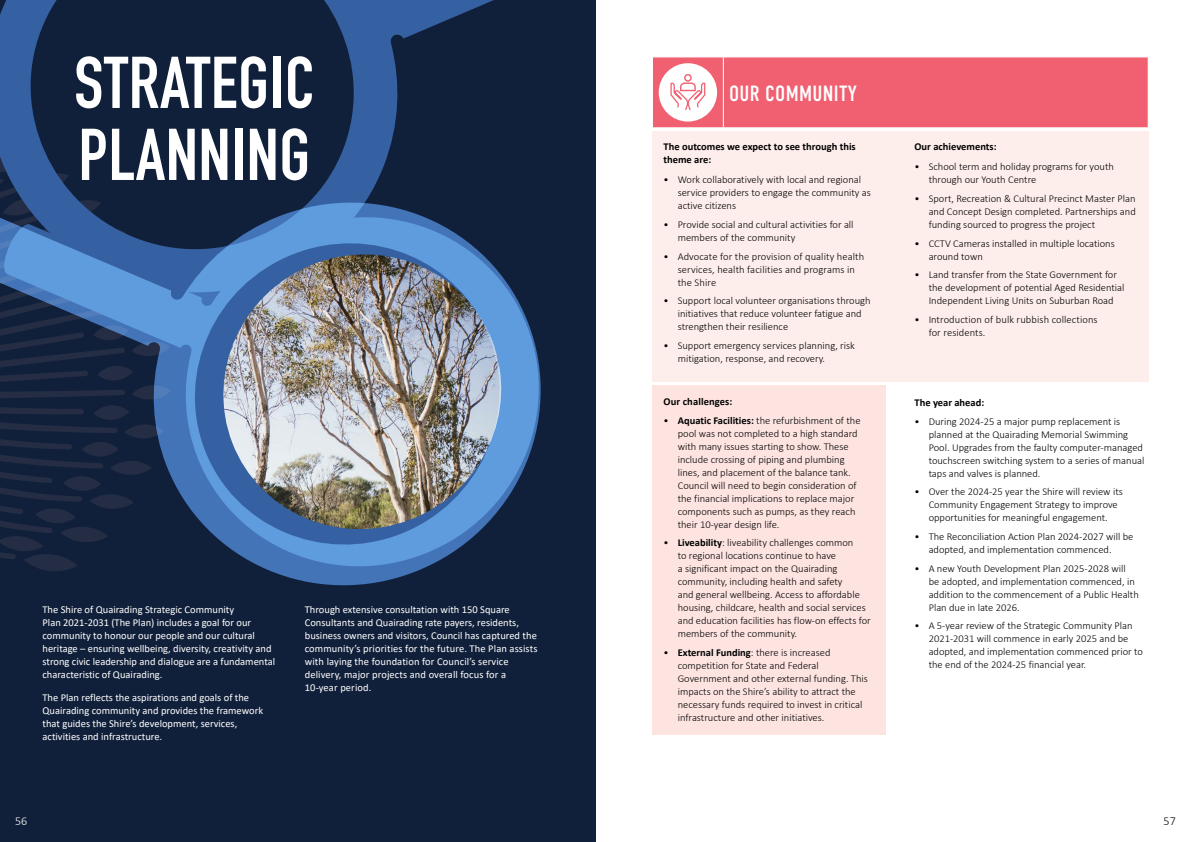
<style>
.page{position:relative;width:1191px;height:842px;background:#fff}
.page>*{position:absolute;margin:0;border:0;box-sizing:border-box;transform-origin:0 0}
.t1{font:72px/72px "DIN Engschrift LT Pro";letter-spacing:.01em;color:#fff}
.t2{font:22px "DIN Condensed";letter-spacing:.015em;color:#fff}
.t3{font:300 12px "Calibri";color:#fff}
.t4{font:300 12px "Calibri";color:#000}
.t5{font:300 10.5px/13px "Calibri";color:#000}
.t6{font:10.5px/13px "Calibri";color:#fff}
.t7{font:700 10.5px/13px "Calibri";color:#000}
.s1{font-weight:700}
</style>
<div class="page">
<div style="left:0;top:0;width:595px;height:842px;background:#11203a"></div>
<svg style="left:652px;top:57px;width:496px;height:71px;background:#f2707f"></svg>
<div style="left:652px;top:131px;width:496px;height:251px;background:#feeeeb"></div>
<svg style="left:0;top:0;width:596px;height:319px"></svg>
<div style="left:652px;top:386px;width:234px;height:349px;background:#fde4e1"></div>
<img style="left:0;top:177px;width:566px;height:409px">
<h1 class="t1" style="left:74px;top:47px;width:242px">STRATEGIC<br>PLANNING</h1>
<p class="t6" style="left:43px;top:602px;width:234px">The Shire of Quairading Strategic Community<br>Plan 2021-2031 (The Plan) includes a goal for our community to honour our people and our cultural heritage – ensuring wellbeing, diversity, creativity and strong civic leadership and dialogue are a fundamental characteristic of Quairading.</p>
<p class="t6" style="left:43px;top:690px;width:222px">The Plan reflects the aspirations and goals of the Quairading community and provides the framework that guides the Shire’s development, services, activities and infrastructure.</p>
<p class="t6" style="left:305px;top:602px;width:234px">Through extensive consultation with 150 Square Consultants and Quairading rate payers, residents, business owners and visitors, Council has captured the community’s priorities for the future. The Plan assists with laying the foundation for Council’s service delivery, major projects and overall focus for a 10-year period.</p>
<h2 class="t2" style="left:729px;top:81px;width:129px">OUR COMMUNITY</h2>
<p class="t7" style="left:663px;top:140px;width:194px">The outcomes we expect to see through this theme are:</p>
<p class="t5" style="left:677px;top:173px;width:195px;text-indent:-14px">• Work collaboratively with local and regional service providers to engage the community as active citizens</p>
<p class="t5" style="left:677px;top:218px;width:177px;text-indent:-14px">• Provide social and cultural activities for all members of the community</p>
<p class="t5" style="left:677px;top:250px;width:188px;text-indent:-14px">• Advocate for the provision of quality health services, health facilities and programs in the Shire</p>
<p class="t5" style="left:677px;top:294px;width:194px;text-indent:-14px">• Support local volunteer organisations through initiatives that reduce volunteer fatigue and strengthen their resilience</p>
<p class="t5" style="left:677px;top:339px;width:179px;text-indent:-14px">• Support emergency services planning, risk mitigation, response, and recovery.</p>
<p class="t7" style="left:663px;top:395px;width:70px">Our challenges:</p>
<p class="t5" style="left:677px;top:414px;width:184px;text-indent:-14px">• <span class="s1">Aquatic Facilities:</span> the refurbishment of the pool was not completed to a high standard with many issues starting to show. These include crossing of piping and plumbing lines, and placement of the balance tank.<br>Council will need to begin consideration of the financial implications to replace major components such as pumps, as they reach their 10-year design life.</p>
<p class="t5" style="left:677px;top:536px;width:194px;text-indent:-14px">• <span class="s1">Liveability</span>: liveability challenges common<br>to regional locations continue to have<br>a significant impact on the Quairading community, including health and safety<br>and general wellbeing. Access to affordable housing, childcare, health and social services and education facilities has flow-on effects for members of the community.</p>
<p class="t5" style="left:677px;top:646px;width:192px;text-indent:-14px">• <span class="s1">External Funding</span>: there is increased competition for State and Federal Government and other external funding. This impacts on the Shire’s ability to attract the necessary funds required to invest in critical infrastructure and other initiatives.</p>
<p class="t7" style="left:914px;top:140px;width:84px">Our achievements:</p>
<p class="t5" style="left:928px;top:160px;width:187px;text-indent:-14px">• School term and holiday programs for youth through our Youth Centre</p>
<p class="t5" style="left:928px;top:192px;width:209px;text-align:justify;text-indent:-14px">• Sport, Recreation &amp; Cultural Precinct Master Plan and Concept Design completed. Partnerships and funding sourced to progress the project</p>
<p class="t5" style="left:928px;top:237px;width:188px;text-indent:-14px">• CCTV Cameras installed in multiple locations around town</p>
<p class="t5" style="left:928px;top:268px;width:197px;text-indent:-14px">• Land transfer from the State Government for the development of potential Aged Residential<br>Independent Living Units on Suburban Road</p>
<p class="t5" style="left:928px;top:313px;width:170px;text-indent:-14px">• Introduction of bulk rubbish collections for residents.</p>
<p class="t7" style="left:914px;top:396px;width:71px">The year ahead:</p>
<p class="t5" style="left:928px;top:415px;width:217px;text-indent:-14px">• During 2024-25 a major pump replacement is planned at the Quairading Memorial Swimming Pool. Upgrades from the faulty computer-managed touchscreen switching system to a series of manual taps and valves is planned.</p>
<p class="t5" style="left:928px;top:485px;width:196px;text-indent:-14px">• Over the 2024-25 year the Shire will review its<br>Community Engagement Strategy to improve opportunities for meaningful engagement.</p>
<p class="t5" style="left:928px;top:530px;width:206px;text-indent:-14px">• The Reconciliation Action Plan 2024-2027 will be adopted, and implementation commenced.</p>
<p class="t5" style="left:928px;top:562px;width:212px;text-indent:-14px">• A new Youth Development Plan 2025-2028 will be adopted, and implementation commenced, in addition to the commencement of a Public Health Plan due in late 2026.</p>
<p class="t5" style="left:928px;top:619px;width:216px;text-indent:-14px">• A 5-year review of the Strategic Community Plan 2021-2031 will commence in early 2025 and be adopted, and implementation commenced prior to the end of the 2024-25 financial year.</p>
<p class="t3" style="left:15px;top:814px;width:14px">56</p>
<p class="t4" style="left:1163px;top:814px;width:14px">57</p>
</div>
